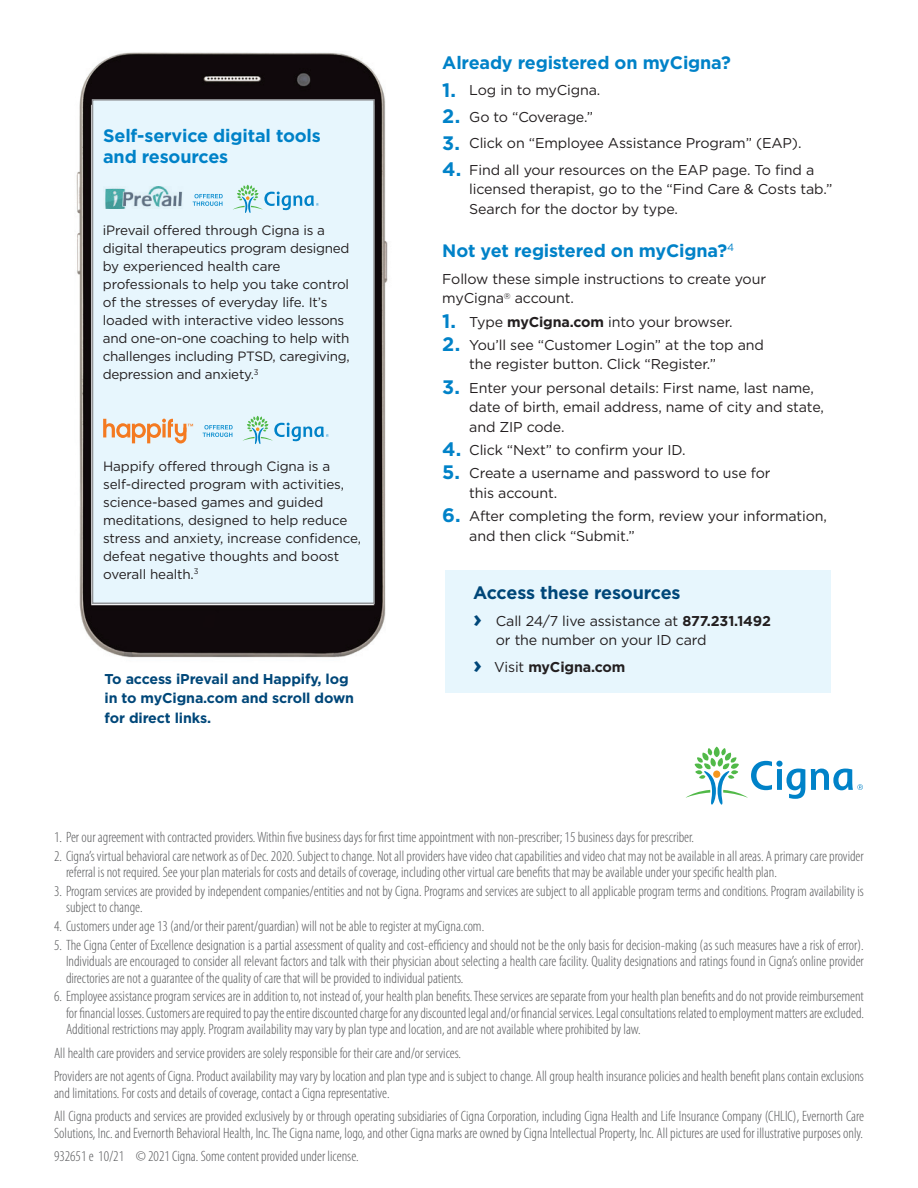
<style>
.page{position:relative;width:918px;height:1188px;background:#fff}
.page>*{position:absolute;margin:0;border:0;box-sizing:border-box;transform-origin:0 0}
.Subhead_body_bold_12{font:700 18px/21px "Gotham";letter-spacing:-.01em;color:#0082c8}
.Subhead_body_bold_12-2{font:700 18px "Gotham";letter-spacing:-.01em;color:#004779}
.Legal_copy_Cat{font:300 condensed 15px/16.5px "Myriad Pro";color:#57585a}
.Bullet_copy_book_9_5{font:14.25px/19.5px "Gotham";letter-spacing:-.01em;color:#231f20}
.Body_copy__book_9_5{font:700 14.25px/19.5px "Gotham";letter-spacing:-.01em;color:#004779}
.Subhead_body_bold_12-3{font:14.25px/19.5px "Gotham";letter-spacing:-.01em;color:#231f20}
.Bullet_copy_book_9_5-2{font:700 14.25px "Gotham";letter-spacing:-.01em;color:#231f20}
.Body_copy__book_9_5-2{font:13.5px/18px "Gotham";letter-spacing:-.01em;color:#231f20}
.s1{font-weight:700;font-size:19.5px;color:#0082c8}
.s2{font-weight:700}
.s3{font-weight:700;font-size:24px;color:#004779}
.s4{font-size:24px;color:#004779}
.s5{font-weight:400}
</style>
<div class="page">
<svg style="left:686px;top:747px;width:177px;height:58px"></svg>
<div style="left:445px;top:570px;width:386px;height:122px;background:#e7f6fd"></div>
<img style="left:76px;top:52px;width:312px;height:606px">
<div style="left:92px;top:99px;width:283px;height:505px;background:#e7f6fd;border:2px solid #939598"></div>
<svg style="left:233px;top:185px;width:86px;height:28px"></svg>
<svg style="left:193px;top:194px;width:30px;height:12px"></svg>
<img style="left:105px;top:187px;width:78px;height:21px">
<svg style="left:243px;top:416px;width:86px;height:28px"></svg>
<svg style="left:203px;top:425px;width:30px;height:12px"></svg>
<svg style="left:103px;top:419px;width:90px;height:24px"></svg>
<p class="Subhead_body_bold_12" style="left:103px;top:125px;width:219px">Self-service digital tools and resources</p>
<p class="Body_copy__book_9_5-2" style="left:103px;top:221px;width:249px">iPrevail offered through Cigna is a digital therapeutics program designed by experienced health care professionals to help you take control of the stresses of everyday life. It’s loaded with interactive video lessons and one-on-one coaching to help with challenges including PTSD, caregiving, depression and anxiety.<sup>3</sup></p>
<p class="Body_copy__book_9_5-2" style="left:103px;top:457px;width:259px">Happify offered through Cigna is a self-directed program with activities, science-based games and guided meditations, designed to help reduce stress and anxiety, increase confidence, defeat negative thoughts and boost overall health.<sup>3</sup></p>
<p class="Body_copy__book_9_5" style="left:105px;top:669px;width:251px">To access iPrevail and Happify, log in to myCigna.com and scroll down for direct links.</p>
<p class="Subhead_body_bold_12" style="left:442px;top:52px;width:290px">Already registered on myCigna?</p>
<p class="Bullet_copy_book_9_5" style="left:442px;top:80px;width:160px"><span class="s1">1.</span> Log in to myCigna.</p>
<p class="Bullet_copy_book_9_5" style="left:442px;top:107px;width:152px"><span class="s1">2.</span> Go to “Coverage.”</p>
<p class="Bullet_copy_book_9_5" style="left:442px;top:133px;width:361px"><span class="s1">3.</span> Click on “Employee Assistance Program” (EAP).</p>
<p class="Bullet_copy_book_9_5" style="left:469px;top:160px;width:365px;text-indent:-27px"><span class="s1">4.</span> Find all your resources on the EAP page. To find a licensed therapist, go to the “Find Care &amp; Costs tab.”<br>Search for the doctor by type.</p>
<p class="Subhead_body_bold_12" style="left:442px;top:240px;width:293px">Not yet registered on myCigna?<sup>4</sup></p>
<p class="Subhead_body_bold_12-3" style="left:442px;top:269px;width:325px">Follow these simple instructions to create your myCigna<sup>®</sup> account.</p>
<p class="Bullet_copy_book_9_5" style="left:442px;top:312px;width:292px"><span class="s1">1.</span> Type <span class="s2">myCigna.com</span> into your browser.</p>
<p class="Bullet_copy_book_9_5" style="left:469px;top:335px;width:296px;text-indent:-27px"><span class="s1">2.</span> You’ll see “Customer Login” at the top and the register button. Click “Register.”</p>
<p class="Bullet_copy_book_9_5" style="left:469px;top:378px;width:356px;text-indent:-27px"><span class="s1">3.</span> Enter your personal details: First name, last name, date of birth, email address, name of city and state, and ZIP code.</p>
<p class="Bullet_copy_book_9_5" style="left:442px;top:440px;width:245px"><span class="s1">4.</span> Click “Next” to confirm your ID.</p>
<p class="Bullet_copy_book_9_5" style="left:469px;top:463px;width:303px;text-indent:-27px"><span class="s1">5.</span> Create a username and password to use for this account.</p>
<p class="Bullet_copy_book_9_5" style="left:469px;top:506px;width:359px;text-indent:-27px"><span class="s1">6.</span> After completing the form, review your information, and then click “Submit.”</p>
<p class="Subhead_body_bold_12-2" style="left:473px;top:581px;width:209px">Access these resources</p>
<p class="Bullet_copy_book_9_5" style="left:496px;top:611px;width:277px;text-indent:-23px"><span class="s3">›</span> Call 24/7 live assistance at <span class="s2">877.231.1492 </span>or the number on your ID card</p>
<p class="Bullet_copy_book_9_5-2" style="left:473px;top:657px;width:154px"><span class="s4">›</span> <span class="s5">Visit</span> myCigna.com</p>
<p class="Legal_copy_Cat" style="left:54px;top:829px;width:642px">1. Per our agreement with contracted providers. Within five business days for first time appointment with non-prescriber; 15 business days for prescriber.</p>
<p class="Legal_copy_Cat" style="left:66px;top:848px;width:799px;text-indent:-12px">2. Cigna’s virtual behavioral care network as of Dec. 2020. Subject to change. Not all providers have video chat capabilities and video chat may not be available in all areas. A primary care provider referral is not required. See your plan materials for costs and details of coverage, including other virtual care benefits that may be available under your specific health plan.</p>
<p class="Legal_copy_Cat" style="left:66px;top:883px;width:800px;text-indent:-12px">3. Program services are provided by independent companies/entities and not by Cigna. Programs and services are subject to all applicable program terms and conditions. Program availability is subject to change.</p>
<p class="Legal_copy_Cat" style="left:54px;top:918px;width:432px">4. Customers under age 13 (and/or their parent/guardian) will not be able to register at myCigna.com.</p>
<p class="Legal_copy_Cat" style="left:66px;top:937px;width:799px;text-align:justify;text-indent:-12px">5. The Cigna Center of Excellence designation is a partial assessment of quality and cost-efficiency and should not be the only basis for decision-making (as such measures have a risk of error).<br>Individuals are encouraged to consider all relevant factors and talk with their physician about selecting a health care facility. Quality designations and ratings found in Cigna’s online provider directories are not a guarantee of the quality of care that will be provided to individual patients.</p>
<p class="Legal_copy_Cat" style="left:66px;top:988px;width:799px;text-align:justify;text-indent:-12px">6. Employee assistance program services are in addition to, not instead of, your health plan benefits. These services are separate from your health plan benefits and do not provide reimbursement for financial losses. Customers are required to pay the entire discounted charge for any discounted legal and/or financial services. Legal consultations related to employment matters are excluded.<br>Additional restrictions may apply. Program availability may vary by plan type and location, and are not available where prohibited by law.</p>
<p class="Legal_copy_Cat" style="left:54px;top:1045px;width:409px">All health care providers and service providers are solely responsible for their care and/or services.</p>
<p class="Legal_copy_Cat" style="left:54px;top:1069px;width:811px">Providers are not agents of Cigna. Product availability may vary by location and plan type and is subject to change. All group health insurance policies and health benefit plans contain exclusions and limitations. For costs and details of coverage, contact a Cigna representative.</p>
<p class="Legal_copy_Cat" style="left:54px;top:1109px;width:812px">All Cigna products and services are provided exclusively by or through operating subsidiaries of Cigna Corporation, including Cigna Health and Life Insurance Company (CHLIC), Evernorth Care<br>Solutions, Inc. and Evernorth Behavioral Health, Inc. The Cigna name, logo, and other Cigna marks are owned by Cigna Intellectual Property, Inc. All pictures are used for illustrative purposes only.</p>
<p class="Legal_copy_Cat" style="left:54px;top:1149px;width:306px">932651 e 10/21 © 2021 Cigna. Some content provided under license.</p>
</div>
